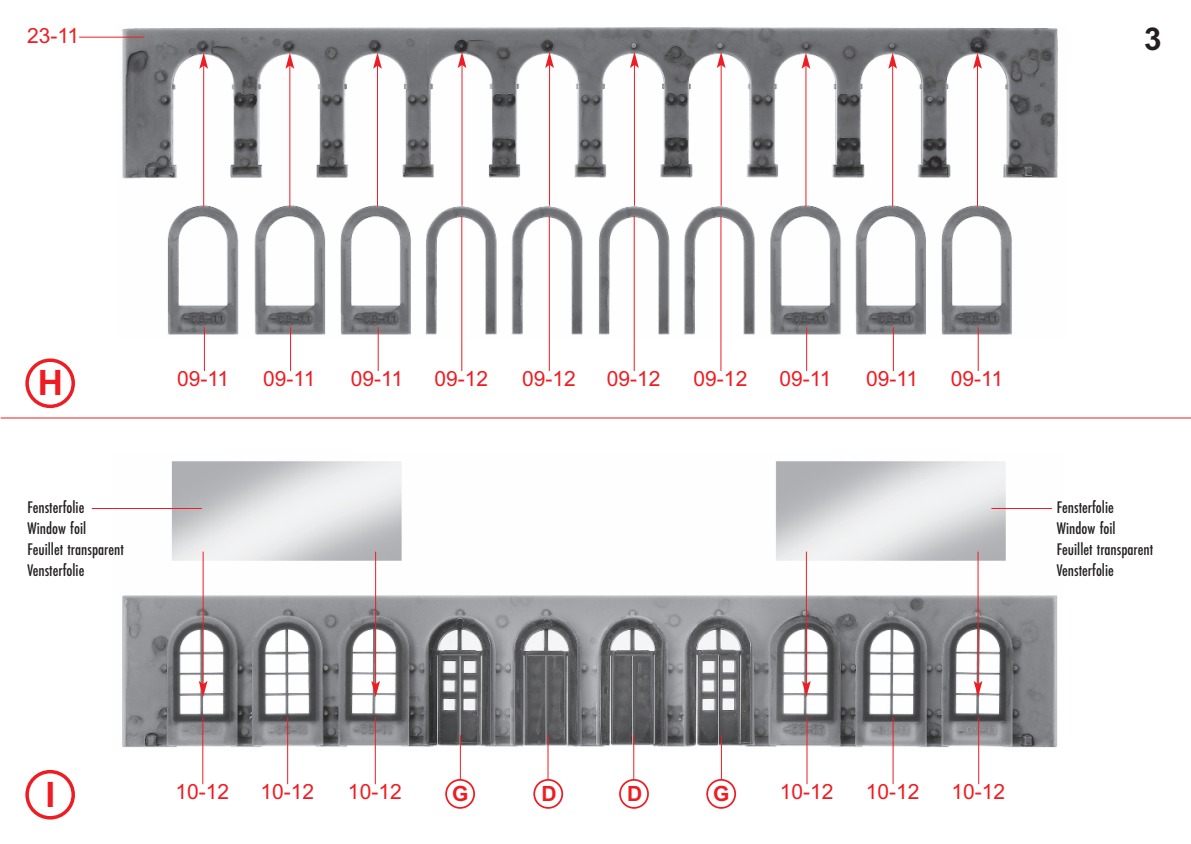
<style>
.page{position:relative;width:1191px;height:844px;background:#fff}
.page>*{position:absolute;margin:0;border:0;box-sizing:border-box;transform-origin:0 0}
.t1{font:700 35px "Arial";color:#ee1d23}
.t2{font:700 31.5px "Arial";color:#231f20}
.t3{font:21px "Arial";color:#ee1d23}
.t4{font:700 21px "Arial";color:#ee1d23}
.t5{font:17.5px/21px "Futura EF Medium Con";color:#231f20}
</style>
<div class="page">
<hr style="left:1px;top:417px;width:1190px;height:1px;background:#ee1d23">
<img style="left:122px;top:461px;width:936px;height:290px">
<svg style="left:533px;top:778px;width:30px;height:30px"></svg>
<svg style="left:445px;top:778px;width:30px;height:30px"></svg>
<img style="left:115px;top:27px;width:943px;height:313px">
<svg style="left:25px;top:358px;width:50px;height:50px"></svg>
<hr style="left:203px;top:66px;width:1px;height:140px;background:#ee1d23">
<svg style="left:199px;top:53px;width:9px;height:16px"></svg>
<hr style="left:204px;top:327px;width:1px;height:44px;background:#ee1d23">
<hr style="left:289px;top:66px;width:1px;height:140px;background:#ee1d23">
<svg style="left:285px;top:53px;width:9px;height:16px"></svg>
<hr style="left:290px;top:327px;width:1px;height:44px;background:#ee1d23">
<hr style="left:377px;top:66px;width:1px;height:140px;background:#ee1d23">
<svg style="left:373px;top:53px;width:9px;height:16px"></svg>
<hr style="left:203px;top:551px;width:1px;height:132px;background:#ee1d23">
<svg style="left:199px;top:680px;width:8px;height:17px"></svg>
<hr style="left:375px;top:551px;width:1px;height:132px;background:#ee1d23">
<svg style="left:371px;top:680px;width:9px;height:17px"></svg>
<hr style="left:806px;top:551px;width:1px;height:132px;background:#ee1d23">
<svg style="left:802px;top:680px;width:8px;height:17px"></svg>
<hr style="left:977px;top:551px;width:1px;height:132px;background:#ee1d23">
<svg style="left:973px;top:680px;width:9px;height:17px"></svg>
<hr style="left:378px;top:327px;width:1px;height:44px;background:#ee1d23">
<hr style="left:460px;top:735px;width:1px;height:43px;background:#ee1d23">
<svg style="left:706px;top:778px;width:30px;height:30px"></svg>
<hr style="left:721px;top:735px;width:1px;height:43px;background:#ee1d23">
<hr style="left:547px;top:735px;width:1px;height:43px;background:#ee1d23">
<svg style="left:619px;top:778px;width:30px;height:30px"></svg>
<hr style="left:633px;top:735px;width:1px;height:43px;background:#ee1d23">
<hr style="left:805px;top:66px;width:1px;height:140px;background:#ee1d23">
<svg style="left:801px;top:53px;width:9px;height:16px"></svg>
<hr style="left:806px;top:327px;width:1px;height:44px;background:#ee1d23">
<hr style="left:892px;top:66px;width:1px;height:140px;background:#ee1d23">
<svg style="left:888px;top:53px;width:9px;height:16px"></svg>
<hr style="left:893px;top:327px;width:1px;height:44px;background:#ee1d23">
<hr style="left:977px;top:66px;width:1px;height:140px;background:#ee1d23">
<svg style="left:973px;top:53px;width:9px;height:16px"></svg>
<hr style="left:977px;top:327px;width:1px;height:44px;background:#ee1d23">
<hr style="left:461px;top:65px;width:1px;height:141px;background:#ee1d23">
<svg style="left:457px;top:52px;width:9px;height:16px"></svg>
<hr style="left:461px;top:216px;width:1px;height:155px;background:#ee1d23">
<hr style="left:202px;top:717px;width:1px;height:67px;background:#ee1d23">
<hr style="left:287px;top:717px;width:1px;height:67px;background:#ee1d23">
<hr style="left:375px;top:717px;width:1px;height:67px;background:#ee1d23">
<hr style="left:806px;top:717px;width:1px;height:67px;background:#ee1d23">
<hr style="left:892px;top:717px;width:1px;height:67px;background:#ee1d23">
<hr style="left:978px;top:717px;width:1px;height:67px;background:#ee1d23">
<hr style="left:92px;top:508px;width:110px;height:1px;background:#ee1d23">
<hr style="left:991px;top:508px;width:61px;height:1px;background:#ee1d23">
<hr style="left:549px;top:65px;width:1px;height:141px;background:#ee1d23">
<svg style="left:545px;top:52px;width:9px;height:16px"></svg>
<hr style="left:549px;top:216px;width:1px;height:155px;background:#ee1d23">
<hr style="left:634px;top:65px;width:1px;height:141px;background:#ee1d23">
<svg style="left:630px;top:52px;width:9px;height:16px"></svg>
<hr style="left:634px;top:216px;width:1px;height:155px;background:#ee1d23">
<hr style="left:720px;top:65px;width:1px;height:141px;background:#ee1d23">
<svg style="left:717px;top:52px;width:8px;height:16px"></svg>
<hr style="left:720px;top:216px;width:1px;height:155px;background:#ee1d23">
<hr style="left:79px;top:37px;width:65px;height:1px;background:#ee1d23">
<svg style="left:25px;top:769px;width:50px;height:50px"></svg>
<p class="t3" style="left:27px;top:23px;width:54px">23-11</p>
<h1 class="t1" style="left:38px;top:363px;width:27px">H</h1>
<p class="t3" style="left:177px;top:366px;width:54px">09-11</p>
<p class="t3" style="left:263px;top:366px;width:54px">09-11</p>
<p class="t3" style="left:351px;top:366px;width:54px">09-11</p>
<p class="t3" style="left:434px;top:366px;width:55px">09-12</p>
<p class="t3" style="left:779px;top:366px;width:54px">09-11</p>
<p class="t3" style="left:866px;top:366px;width:54px">09-11</p>
<p class="t3" style="left:951px;top:366px;width:54px">09-11</p>
<p class="t3" style="left:522px;top:366px;width:55px">09-12</p>
<p class="t3" style="left:607px;top:366px;width:55px">09-12</p>
<p class="t3" style="left:693px;top:366px;width:55px">09-12</p>
<h2 class="t2" style="left:1144px;top:20px;width:19px">3</h2>
<p class="t5" style="left:27px;top:498px;width:98px">Fensterfolie<br>Window foil<br>Feuillet transparent<br>Vensterfolie</p>
<p class="t5" style="left:1056px;top:498px;width:98px">Fensterfolie<br>Window foil<br>Feuillet transparent<br>Vensterfolie</p>
<h1 class="t1" style="left:46px;top:774px;width:11px">I</h1>
<p class="t3" style="left:175px;top:779px;width:55px">10-12</p>
<p class="t3" style="left:260px;top:779px;width:55px">10-12</p>
<p class="t3" style="left:348px;top:779px;width:55px">10-12</p>
<p class="t3" style="left:779px;top:779px;width:55px">10-12</p>
<p class="t3" style="left:865px;top:779px;width:55px">10-12</p>
<p class="t3" style="left:951px;top:779px;width:55px">10-12</p>
<p class="t4" style="left:452px;top:781px;width:18px">G</p>
<p class="t4" style="left:541px;top:781px;width:17px">D</p>
<p class="t4" style="left:627px;top:781px;width:17px">D</p>
<p class="t4" style="left:713px;top:781px;width:18px">G</p>
</div>
